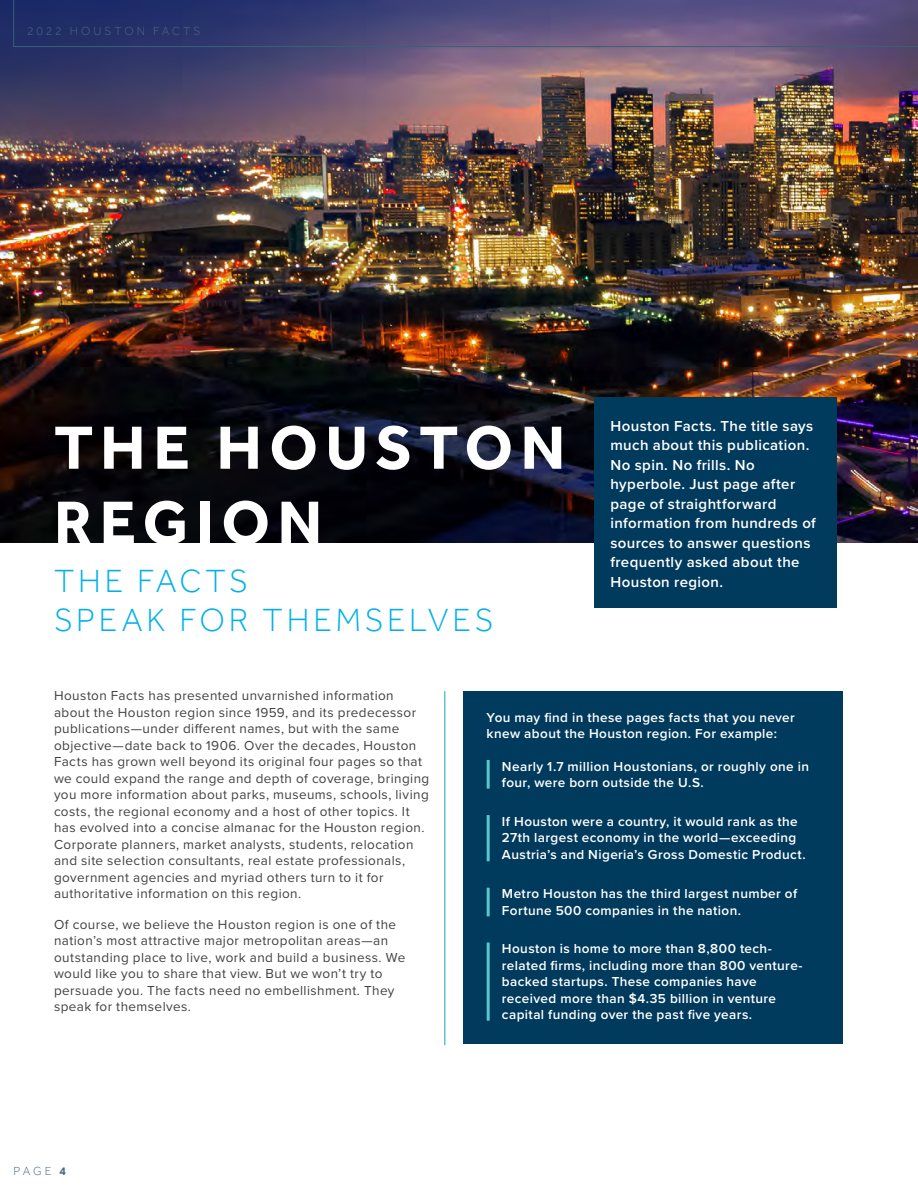
<style>
.page{position:relative;width:918px;height:1188px;background:#fff}
.page>*{position:absolute;margin:0;border:0;box-sizing:border-box;transform-origin:0 0}
.t1{font:700 63px/75px "Effra";letter-spacing:.115em;color:#fff}
.t2{font:300 33px/39px "Effra";letter-spacing:.11em;color:#00b0e9}
.t3{font:600 15px/19.5px "Proxima Nova";letter-spacing:.025em;color:#fff}
.t4{font:13.5px/16.5px "Proxima Nova";letter-spacing:.03em;color:#414042}
.t5{font:600 13.5px/16.5px "Proxima Nova";letter-spacing:.03em;color:#fff}
.t6{font:300 12px "Effra";letter-spacing:.245em;color:#496b84}
.s1{font-weight:700}
</style>
<div class="page">
<img style="left:0;top:0;width:918px;height:543px">
<hr style="left:444px;top:691px;width:2px;height:354px;background:#5bc6cc">
<div style="left:594px;top:397px;width:243px;height:211px;background:#003a5d"></div>
<div style="left:463px;top:691px;width:380px;height:352px;background:#003a5d"></div>
<hr style="left:487px;top:760px;width:3px;height:29px;background:#5bc6cc">
<hr style="left:487px;top:888px;width:3px;height:28px;background:#5bc6cc">
<hr style="left:487px;top:815px;width:3px;height:46px;background:#5bc6cc">
<hr style="left:487px;top:943px;width:3px;height:78px;background:#5bc6cc">
<svg style="left:13px;top:0;width:905px;height:47px;background:#484779"></svg>
<p class="t6" style="left:27px;top:24px;width:175px">2022 HOUSTON FACTS</p>
<h1 class="t1" style="left:54px;top:410px;width:513px">THE HOUSTON<br>REGION</h1>
<h2 class="t2" style="left:54px;top:561px;width:441px">THE FACTS<br>SPEAK FOR THEMSELVES</h2>
<p class="t3" style="left:610px;top:415px;width:207px">Houston Facts. The title says much about this publication.<br>No spin. No frills. No hyperbole. Just page after page of straightforward information from hundreds of sources to answer questions frequently asked about the<br>Houston region.</p>
<p class="t4" style="left:54px;top:687px;width:377px">Houston Facts has presented unvarnished information about the Houston region since 1959, and its predecessor publications—under different names, but with the same objective—date back to 1906. Over the decades, Houston Facts has grown well beyond its original four pages so that we could expand the range and depth of coverage, bringing you more information about parks, museums, schools, living costs, the regional economy and a host of other topics. It has evolved into a concise almanac for the Houston region.<br>Corporate planners, market analysts, students, relocation and site selection consultants, real estate professionals, government agencies and myriad others turn to it for authoritative information on this region.</p>
<p class="t4" style="left:54px;top:915px;width:353px">Of course, we believe the Houston region is one of the nation’s most attractive major metropolitan areas—an outstanding place to live, work and build a business. We would like you to share that view. But we won’t try to persuade you. The facts need no embellishment. They speak for themselves.</p>
<p class="t6" style="left:14px;top:1163px;width:54px">PAGE <span class="s1">4</span></p>
<p class="t5" style="left:487px;top:708px;width:310px">You may find in these pages facts that you never knew about the Houston region. For example:</p>
<p class="t5" style="left:502px;top:757px;width:309px">Nearly 1.7 million Houstonians, or roughly one in four, were born outside the U.S.</p>
<p class="t5" style="left:502px;top:813px;width:305px">If Houston were a country, it would rank as the<br>27th largest economy in the world—exceeding<br>Austria’s and Nigeria’s Gross Domestic Product.</p>
<p class="t5" style="left:502px;top:885px;width:297px">Metro Houston has the third largest number of<br>Fortune 500 companies in the nation.</p>
<p class="t5" style="left:502px;top:940px;width:302px">Houston is home to more than 8,800 tech&shy;related firms, including more than 800 venture&shy;backed startups. These companies have received more than $4.35 billion in venture capital funding over the past five years.</p>
</div>
